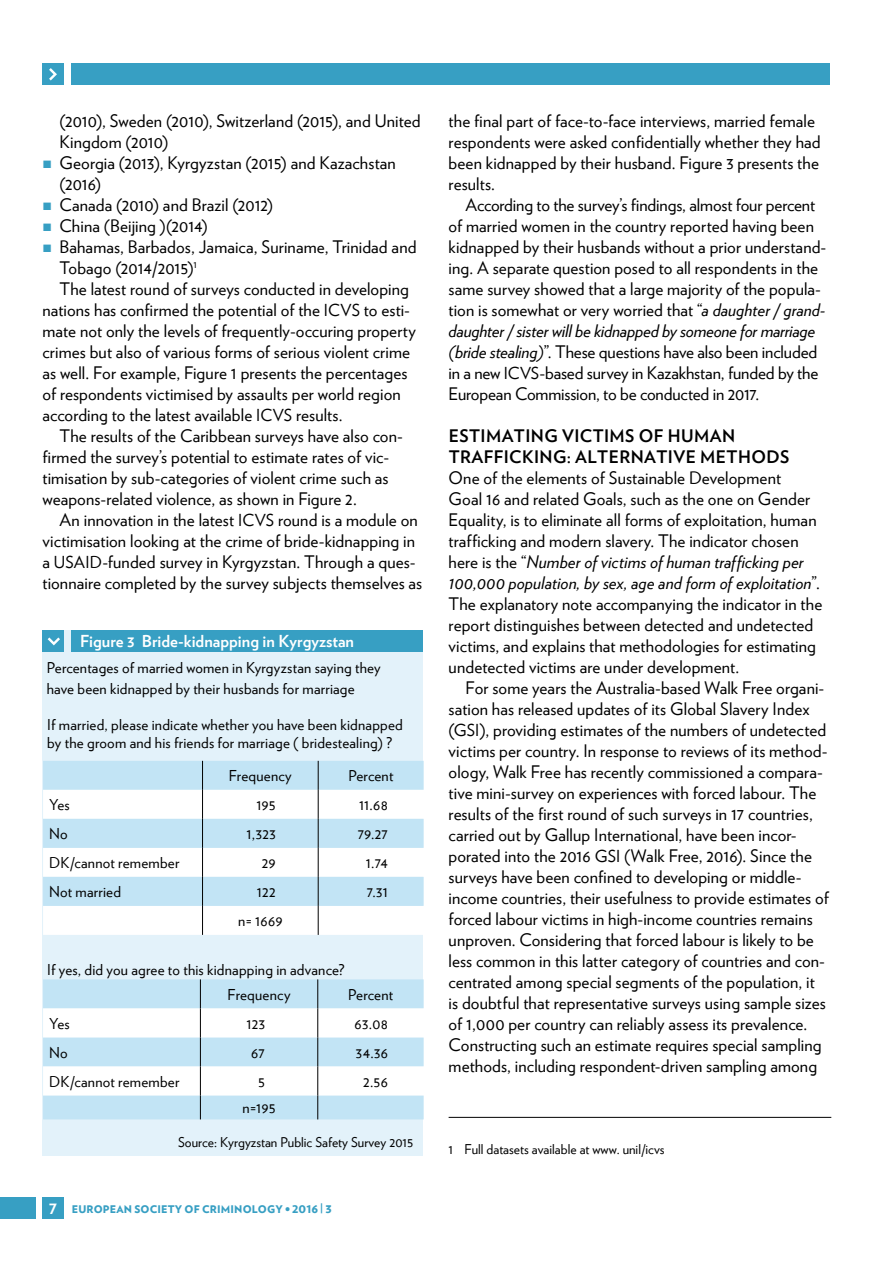
<style>
.page{position:relative;width:893px;height:1263px;background:#fff}
.page>*{position:absolute;margin:0;border:0;box-sizing:border-box;transform-origin:0 0}
.t1{font:17.25px/21px "Verlag";letter-spacing:.005em;color:#000}
.t2{font:700 17.25px/21px "Verlag";letter-spacing:.025em;color:#000}
.t3{font:700 16.5px "Verlag";color:#fff}
.t4{font:16.5px "Verlag";color:#000}
.t5{font:15px/18px "Verlag";letter-spacing:.015em;color:#000}
.t6{font:13.5px "Verlag";color:#000}
.t7{font:900 10.5px "Verlag";letter-spacing:.015em;color:#379fc3}
.s1{font-size:16.5px}
.s2{font-size:17.25px}
.s3{font-weight:700;font-size:18px;color:#fff}
.s4{font-style:italic}
</style>
<div class="page">
<div style="left:43px;top:1198px;width:21px;height:21px;background:#379fc3"></div>
<div style="left:0;top:1198px;width:35px;height:21px;background:#379fc3"></div>
<div style="left:43px;top:64px;width:21px;height:21px;background:#379fc3"></div>
<svg style="left:49px;top:68px;width:8px;height:12px"></svg>
<div style="left:71px;top:64px;width:758px;height:21px;background:#379fc3"></div>
<div style="left:43px;top:631px;width:380px;height:525px;background:#e3f2fa"></div>
<hr style="left:449px;top:1117px;width:382px;height:1px;background:#000">
<svg style="left:43px;top:761px;width:381px;height:174px;background:#dff0f8"></svg>
<svg style="left:43px;top:979px;width:381px;height:140px;background:#daeef7"></svg>
<div style="left:71px;top:631px;width:352px;height:21px;background:#379fc3"></div>
<div style="left:43px;top:631px;width:21px;height:21px;background:#379fc3"></div>
<svg style="left:48px;top:637px;width:12px;height:8px"></svg>
<p class="t1" style="left:60px;top:109px;width:363px">(2010), Sweden (2010), Switzerland (2015), and United</p>
<p class="t1" style="left:60px;top:130px;width:110px">Kingdom (2010)</p>
<p class="t1" style="left:60px;top:151px;width:338px">Georgia (2013), Kyrgyzstan (2015) and Kazachstan</p>
<p class="t1" style="left:60px;top:172px;width:43px">(2016)</p>
<p class="t1" style="left:60px;top:193px;width:215px">Canada (2010) and Brazil (2012)</p>
<p class="t1" style="left:60px;top:214px;width:150px">China (Beijing )(2014)</p>
<p class="t1" style="left:60px;top:235px;width:358px">Bahamas, Barbados, Jamaica, Suriname, Trinidad and</p>
<p class="t1" style="left:60px;top:256px;width:139px">Tobago (2014/2015)<sup>1</sup></p>
<p class="t1" style="left:60px;top:277px;width:351px">The latest round of surveys conducted in developing</p>
<p class="t1" style="left:43px;top:298px;width:369px">nations has confirmed the potential of the <span class="s1">ICVS</span> to esti-</p>
<p class="t1" style="left:43px;top:319px;width:375px">mate not only the levels of frequently-occuring property</p>
<p class="t1" style="left:43px;top:340px;width:369px">crimes but also of various forms of serious violent crime</p>
<p class="t1" style="left:43px;top:361px;width:366px">as well. For example, Figure 1 presents the percentages</p>
<p class="t1" style="left:43px;top:382px;width:360px">of respondents victimised by assaults per world region</p>
<p class="t1" style="left:43px;top:403px;width:302px">according to the latest available <span class="s1">ICVS</span> results.</p>
<p class="t1" style="left:60px;top:424px;width:345px">The results of the Caribbean surveys have also con-</p>
<p class="t1" style="left:43px;top:445px;width:348px">firmed the survey’s potential to estimate rates of vic-</p>
<p class="t1" style="left:43px;top:466px;width:348px">timisation by sub-categories of violent crime such as</p>
<p class="t1" style="left:43px;top:487px;width:316px">weapons-related violence, as shown in Figure 2.</p>
<p class="t1" style="left:60px;top:508px;width:360px">An innovation in the latest <span class="s1">ICVS</span> round is a module on</p>
<p class="t1" style="left:43px;top:529px;width:374px">victimisation looking at the crime of bride-kidnapping in</p>
<p class="t4" style="left:43px;top:549px;width:23px"><span class="s2">a</span> USA</p>
<p class="t1" style="left:43px;top:550px;width:381px;text-indent:43px"><span class="s1">ID</span>-funded survey in Kyrgyzstan. Through a ques&shy;tionnaire completed by the survey subjects themselves as</p>
<p class="t3" style="left:80px;top:628px;width:275px">FIGURE 3 BRIDE-KIDNAPPING IN KYRGYZSTAN</p>
<p class="t5" style="left:47px;top:656px;width:335px;line-height:21px">Percentages of married women in Kyrgyzstan saying they have been kidnapped by their husbands for marriage</p>
<p class="t5" style="left:47px;top:715px;width:357px">If married, please indicate whether you have been kidnapped by the groom and his friends for marriage ( bridestealing) ?</p>
<p class="t5" style="left:229px;top:766px;width:64px">Frequency</p>
<p class="t5" style="left:348px;top:766px;width:47px">Percent</p>
<p class="t5" style="left:49px;top:795px;width:22px">Yes</p>
<p class="t5" style="left:256px;top:795px;width:21px">195</p>
<p class="t5" style="left:359px;top:795px;width:30px">11.68</p>
<p class="t5" style="left:49px;top:824px;width:20px">No</p>
<p class="t5" style="left:247px;top:824px;width:31px">1,323</p>
<p class="t5" style="left:358px;top:824px;width:31px">79.27</p>
<p class="t5" style="left:49px;top:853px;width:132px">DK/cannot remember</p>
<p class="t5" style="left:262px;top:853px;width:15px">29</p>
<p class="t5" style="left:366px;top:853px;width:23px">1.74</p>
<p class="t5" style="left:49px;top:882px;width:73px">N ot married</p>
<p class="t5" style="left:257px;top:882px;width:20px">122</p>
<p class="t5" style="left:367px;top:882px;width:23px">7.31</p>
<p class="t5" style="left:238px;top:911px;width:46px">n= 1669</p>
<p class="t5" style="left:228px;top:957px;width:119px;line-height:24.8px;text-indent:-180px">If yes, did you agree to this kidnapping in advance?<br>Frequency</p>
<p class="t5" style="left:348px;top:985px;width:47px">Percent</p>
<p class="t5" style="left:49px;top:1014px;width:22px">Yes</p>
<p class="t5" style="left:247px;top:1014px;width:20px">123</p>
<p class="t5" style="left:355px;top:1014px;width:35px">63.08</p>
<p class="t5" style="left:49px;top:1043px;width:20px">No</p>
<p class="t5" style="left:251px;top:1043px;width:15px">67</p>
<p class="t5" style="left:356px;top:1043px;width:33px">34.36</p>
<p class="t5" style="left:49px;top:1072px;width:132px">DK/cannot remember</p>
<p class="t5" style="left:258px;top:1072px;width:8px">5</p>
<p class="t5" style="left:363px;top:1072px;width:26px">2.56</p>
<p class="t5" style="left:243px;top:1098px;width:34px">n=195</p>
<p class="t6" style="left:178px;top:1132px;width:237px">Source: Kyrgyzstan Public Safety Survey 2015</p>
<p class="t7" style="left:49px;top:1200px;width:243px"><span class="s3">7</span> EUROPEAN SOCIETY OF CRIMINOLOGY •</p>
<p class="t7" style="left:320px;top:1198px;width:4px">|</p>
<p class="t1" style="left:449px;top:109px;width:373px">the final part of face-to-face interviews, married female respondents were asked confidentially whether they had been kidnapped by their husband. Figure 3 presents the results.</p>
<p class="t1" style="left:449px;top:193px;width:379px;text-indent:17px">According to the survey’s findings, almost four percent of married women in the country reported having been kidnapped by their husbands without a prior understand&shy;ing. A separate question posed to all respondents in the same survey showed that a large majority of the popula&shy;tion is somewhat or very worried that “<span class="s4">a daughter / grand&shy;daughter / sister will be kidnapped by someone for marriage (bride stealing)</span>”. These questions have also been included in a new <span class="s1">ICVS</span> -based survey in Kazakhstan, funded by the European Commission, to be conducted in 2017.</p>
<p class="t2" style="left:449px;top:424px;width:342px">ESTIMATING VICTIMS OF HUMAN<br>TRAFFICKING: ALTERNATIVE METHODS</p>
<p class="t1" style="left:449px;top:466px;width:375px">One of the elements of Sustainable Development<br>Goal 16 and related Goals, such as the one on Gender Equality, is to eliminate all forms of exploitation, human trafficking and modern slavery. The indicator chosen here is the “<span class="s4">Number of victims of human trafficking per 100,000 population, by sex, age and form of exploitation</span>”.<br>The explanatory note accompanying the indicator in the report distinguishes between detected and undetected victims, and explains that methodologies for estimating undetected victims are under development.</p>
<p class="t1" style="left:449px;top:676px;width:382px;text-indent:17px">For some years the Australia-based Walk Free organi&shy;sation has released updates of its Global Slavery Index (<span class="s1">GSI</span>), providing estimates of the numbers of undetected victims per country. In response to reviews of its method&shy;ology, Walk Free has recently commissioned a compara&shy;tive mini-survey on experiences with forced labour. The results of the first round of such surveys in 17 countries, carried out by Gallup International, have been incor&shy;porated into the 2016 <span class="s1">GSI</span> (Walk Free, 2016). Since the surveys have been confined to developing or middle&shy;income countries, their usefulness to provide estimates of forced labour victims in high-income countries remains unproven. Considering that forced labour is likely to be less common in this latter category of countries and con&shy;centrated among special segments of the population, it<br>is doubtful that representative surveys using sample sizes of 1,000 per country can reliably assess its prevalence.<br>Constructing such an estimate requires special sampling methods, including respondent-driven sampling among</p>
<p class="t6" style="left:449px;top:1139px;width:218px">1 Full datasets available at www. unil/icvs</p>
</div>
